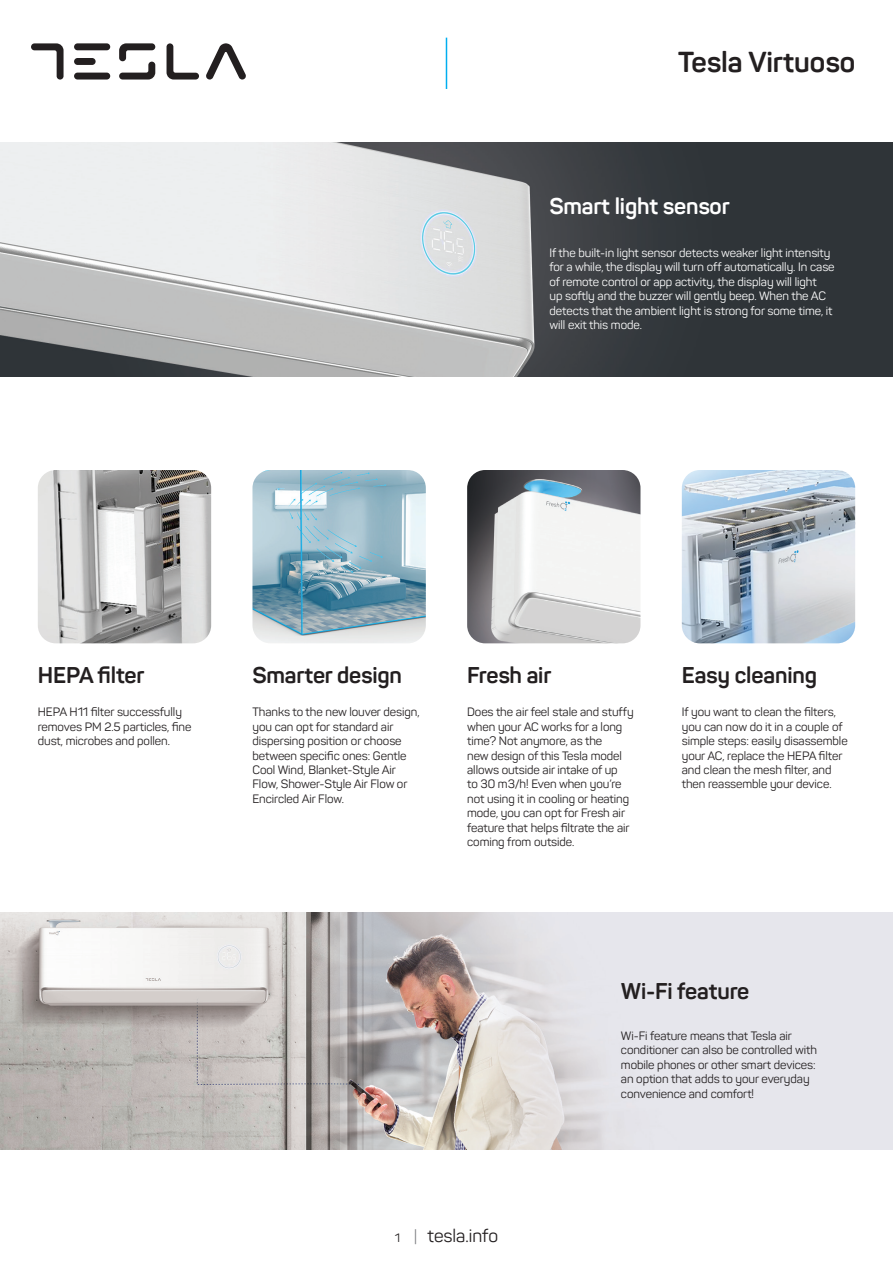
<style>
.page{position:relative;width:893px;height:1263px;background:#fff}
.page>*{position:absolute;margin:0;border:0;box-sizing:border-box;transform-origin:0 0}
.t1{font:700 28.5px "Panton";color:#231f20}
.t2{font:700 22.5px "Panton";letter-spacing:-.005em;color:#231f20}
.t3{font:700 22.5px "Panton";letter-spacing:-.005em;color:#fff}
.t4{font:18px "Panton";color:#231f20}
.t5{font:12px/14.4px "Panton";letter-spacing:-.005em;color:#231f20}
.t6{font:12px/14.4px "Panton";letter-spacing:-.005em;color:#fff}
.s1{font-size:12px}
.s2{font-size:15px;color:#808285}
</style>
<div class="page">
<img style="left:0;top:142px;width:893px;height:234px">
<img style="left:0;top:912px;width:893px;height:238px">
<img style="left:467px;top:470px;width:173px;height:173px">
<img style="left:682px;top:470px;width:173px;height:173px">
<img style="left:38px;top:470px;width:173px;height:173px">
<img style="left:252px;top:470px;width:174px;height:173px">
<hr style="left:446px;top:38px;width:1px;height:51px;background:#00aeef">
<svg style="left:206px;top:43px;width:40px;height:37px"></svg>
<svg style="left:31px;top:43px;width:33px;height:37px"></svg>
<svg style="left:119px;top:43px;width:36px;height:37px"></svg>
<svg style="left:167px;top:43px;width:32px;height:37px"></svg>
<div style="left:74px;top:43px;width:36px;height:7px;background:#231f20;border-radius:3px"></div>
<div style="left:74px;top:58px;width:22px;height:7px;background:#231f20;border-radius:3px"></div>
<div style="left:74px;top:73px;width:36px;height:7px;background:#231f20;border-radius:3px"></div>
<h1 class="t1" style="left:678px;top:45px;width:179px">Tesla Virtuoso</h1>
<h2 class="t3" style="left:549px;top:192px;width:182px">Smart light sensor</h2>
<p class="t6" style="left:549px;top:245px;width:287px">If the built-in light sensor detects weaker light intensity for a while, the display will turn off automatically. In case of remote control or app activity, the display will light<br>up softly and the buzzer will gently beep. When the AC detects that the ambient light is strong for some time, it will exit this mode.</p>
<h2 class="t2" style="left:38px;top:662px;width:108px">HEPA filter</h2>
<p class="t5" style="left:38px;top:705px;width:155px">HEPA H11 filter successfully removes PM 2.5 particles, fine dust, microbes and pollen.</p>
<h2 class="t2" style="left:252px;top:662px;width:151px">Smarter design</h2>
<h2 class="t2" style="left:467px;top:662px;width:86px">Fresh air</h2>
<h2 class="t2" style="left:682px;top:662px;width:137px">Easy cleaning</h2>
<p class="t5" style="left:252px;top:705px;width:169px">Thanks to the new louver design, you can opt for standard air dispersing position or choose between specific ones: Gentle<br>Cool Wind, Blanket-Style Air<br>Flow, Shower-Style Air Flow or<br>Encircled Air Flow.</p>
<p class="t5" style="left:682px;top:705px;width:167px">If you want to clean the filters, you can now do it in a couple of simple steps: easily disassemble your AC, replace the HEPA filter and clean the mesh filter, and then reassemble your device.</p>
<p class="t5" style="left:467px;top:705px;width:168px">Does the air feel stale and stuffy when your AC works for a long time? Not anymore, as the<br>new design of this Tesla model allows outside air intake of up<br>to 30 m3/h! Even when you’re not using it in cooling or heating mode, you can opt for Fresh air feature that helps filtrate the air coming from outside.</p>
<h2 class="t2" style="left:621px;top:977px;width:130px">Wi-Fi feature</h2>
<h3 class="t4" style="left:395px;top:1224px;width:105px"><span class="s1">1</span> <span class="s2">|</span> tesla.info</h3>
<p class="t5" style="left:621px;top:1028px;width:198px">Wi-Fi feature means that Tesla air conditioner can also be controlled with mobile phones or other smart devices: an option that adds to your everyday convenience and comfort!</p>
</div>
